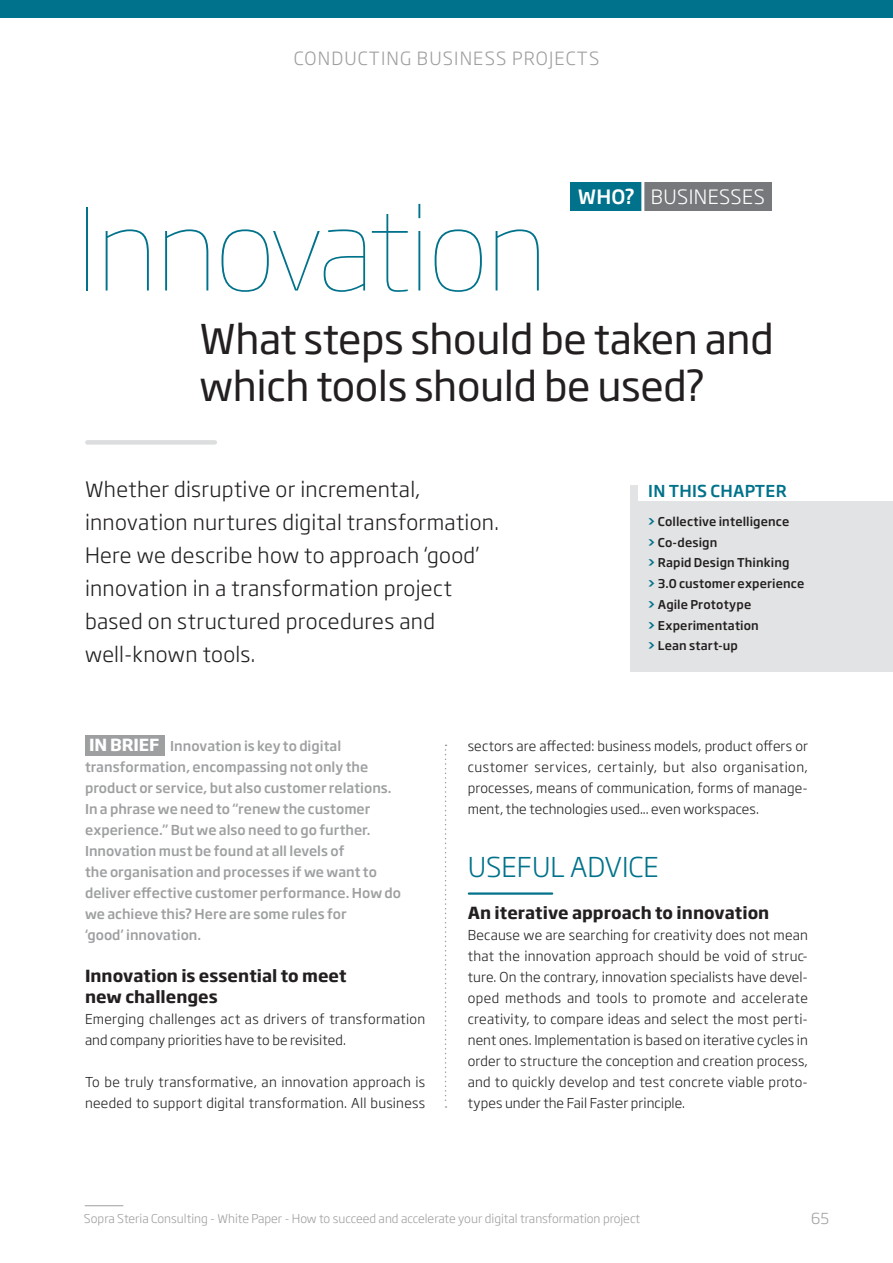
<style>
.page{position:relative;width:893px;height:1263px;background:#fff}
.page>*{position:absolute;margin:0;border:0;box-sizing:border-box;transform-origin:0 0}
.t1{font:100 112.5px "Soho Gothic Pro";letter-spacing:-.02em;color:#01728b}
.t2{font:40.5px/46.5px "Soho Gothic Pro";letter-spacing:-.01em;color:#231f20}
.t3{font:300 27px "Soho Gothic Pro";color:#01728b}
.t4{font:300 21px/33px "Soho Gothic Pro";letter-spacing:.015em;color:#231f20}
.t5{font:300 19.5px "Soho Gothic Pro";letter-spacing:.02em;color:#fff}
.t6{font:300 18px "Soho Gothic Pro";letter-spacing:.065em;color:#9d9fa1}
.t7{font:700 16.5px/21px "Soho Gothic Pro";color:#231f20}
.t8{font:500 16.2px "Soho Gothic Pro";letter-spacing:.015em;color:#01728b}
.t9{font:300 15px "Soho Gothic Pro";color:#9d9fa1}
.t10{font:300 13.5px/21px "Soho Gothic Pro";letter-spacing:.015em;color:#231f20}
.t11{font:500 13.5px/21px "Soho Gothic Pro";color:#9d9fa1}
.t12{font:500 12px/20.7px "Soho Gothic Pro";letter-spacing:.01em;color:#231f20}
.t13{font:300 12px "Soho Gothic Pro";color:#9d9fa1}
.s1{font-weight:500}
.s2{font-weight:700;color:#01728b}
.s3{font-weight:700;font-size:16.5px;color:#fff}
</style>
<div class="page">
<div style="left:571px;top:183px;width:113px;height:28px;background:#01728b"></div>
<div style="left:643px;top:183px;width:129px;height:28px;background:#77787b"></div>
<hr style="left:641px;top:179px;width:3px;height:38px;background:#fff">
<hr style="left:85px;top:1205px;width:38px;height:1px;background:#9d9fa1">
<div style="left:0;top:0;width:893px;height:17px;background:#01728b"></div>
<svg style="left:445px;top:745px;width:2px;height:363px"></svg>
<div style="left:85px;top:735px;width:79px;height:20px;background:#9d9fa1"></div>
<hr style="left:469px;top:892px;width:83px;height:3px;background:#01728b">
<div style="left:87px;top:440px;width:128px;height:5px;background:#dcddde"></div>
<div style="left:631px;top:485px;width:262px;height:186px;background:#e2e3e4"></div>
<div style="left:639px;top:480px;width:254px;height:21px;background:#fff"></div>
<h3 class="t6" style="left:294px;top:50px;width:307px">CONDUCTING BUSINESS PROJECTS</h3>
<h3 class="t5" style="left:578px;top:188px;width:188px"><span class="s1">WHO?</span> BUSINESSES</h3>
<h1 class="t1" style="left:76px;top:210px;width:473px">Innovation</h1>
<h2 class="t2" style="left:199px;top:321px;width:576px">What steps should be taken and which tools should be used?</h2>
<h3 class="t4" style="left:85px;top:475px;width:415px">Whether disruptive or incremental, innovation nurtures digital transformation.<br>Here we describe how to approach ‘good’ innovation in a transformation project based on structured procedures and well-known tools.</h3>
<p class="t8" style="left:648px;top:483px;width:140px">IN THIS CHAPTER</p>
<p class="t12" style="left:647px;top:512px;width:158px"><span class="s2">&gt;</span> Collective intelligence<br><span class="s2">&gt;</span> Co-design<br><span class="s2">&gt;</span> Rapid Design Thinking<br><span class="s2">&gt;</span> 3.0 customer experience <span class="s2">&gt;</span> Agile Prototype<br><span class="s2">&gt;</span> Experimentation<br><span class="s2">&gt;</span> Lean start-up</p>
<p class="t11" style="left:85px;top:736px;width:318px"><span class="s3">IN BRIEF</span> Innovation is key to digital transformation, encompassing not only the product or service, but also customer relations.<br>In a phrase we need to “renew the customer experience.” But we also need to go further.<br>Innovation must be found at all levels of<br>the organisation and processes if we want to deliver effective customer performance. How do we achieve this? Here are some rules for<br>‘good’ innovation.</p>
<p class="t7" style="left:85px;top:966px;width:263px">Innovation is essential to meet new challenges</p>
<p class="t10" style="left:85px;top:1009px;width:342px">Emerging challenges act as drivers of transformation and company priorities have to be revisited.</p>
<p class="t10" style="left:85px;top:1072px;width:342px">To be truly transformative, an innovation approach is needed to support digital transformation. All business</p>
<p class="t10" style="left:468px;top:736px;width:342px;text-align:justify">sectors are affected: business models, product offers or customer services, certainly, but also organisation, processes, means of communication, forms of manage&shy;ment, the technologies used... even workspaces.</p>
<h3 class="t3" style="left:468px;top:854px;width:192px">USEFUL ADVICE</h3>
<p class="t7" style="left:468px;top:903px;width:303px">An iterative approach to innovation</p>
<p class="t10" style="left:468px;top:925px;width:342px;text-align:justify">Because we are searching for creativity does not mean that the innovation approach should be void of struc&shy;ture. On the contrary, innovation specialists have devel&shy;oped methods and tools to promote and accelerate creativity, to compare ideas and select the most perti&shy;nent ones. Implementation is based on iterative cycles in order to structure the conception and creation process, and to quickly develop and test concrete viable proto&shy;types under the Fail Faster principle.</p>
<p class="t13" style="left:84px;top:1213px;width:558px">Sopra Steria Consulting - White Paper - How to succeed and accelerate your digital transformation project</p>
<p class="t9" style="left:811px;top:1212px;width:20px">65</p>
</div>
